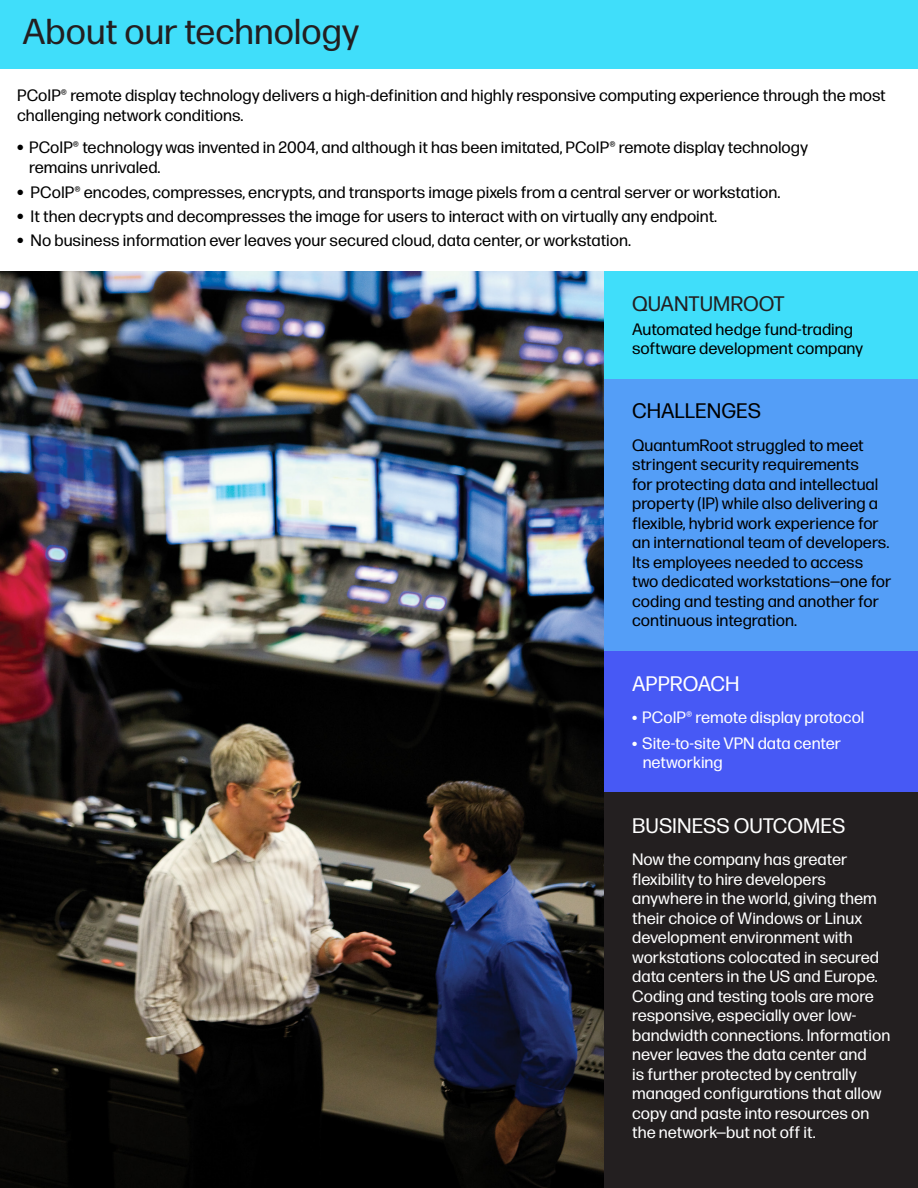
<style>
.page{position:relative;width:918px;height:1188px;background:#fff}
.page>*{position:absolute;margin:0;border:0;box-sizing:border-box;transform-origin:0 0}
.t1{font:36px "Forma DJR Micro";color:#231f20}
.t2{font:21px "Forma DJR Micro";color:#fff}
.t3{font:21px "Forma DJR Micro";color:#231f20}
.t4{font:21px "Forma DJR Micro";color:#000}
.t5{font:16.5px/19.5px "Forma DJR Micro";color:#000}
.t6{font:16.5px/19.5px "Forma DJR Micro";color:#fff}
</style>
<div class="page">
<div style="left:0;top:0;width:918px;height:69px;background:#40defa"></div>
<img style="left:0;top:271px;width:605px;height:917px">
<div style="left:605px;top:271px;width:313px;height:108px;background:#40defa"></div>
<div style="left:605px;top:379px;width:313px;height:272px;background:#549ef7"></div>
<div style="left:605px;top:651px;width:313px;height:143px;background:#4759f5"></div>
<div style="left:605px;top:793px;width:313px;height:395px;background:#231f20"></div>
<h1 class="t1" style="left:23px;top:5px;width:338px">About our technology</h1>
<p class="t5" style="left:17px;top:84px;width:870px">PCoIP® remote display technology delivers a high-definition and highly responsive computing experience through the most challenging network conditions.</p>
<p class="t5" style="left:29px;top:137px;width:780px;text-indent:-12px">● PCoIP® technology was invented in 2004, and although it has been imitated, PCoIP® remote display technology remains unrivaled.</p>
<p class="t5" style="left:17px;top:181px;width:765px">● PCoIP® encodes, compresses, encrypts, and transports image pixels from a central server or workstation.</p>
<p class="t5" style="left:17px;top:205px;width:702px">● It then decrypts and decompresses the image for users to interact with on virtually any endpoint.</p>
<p class="t5" style="left:17px;top:229px;width:615px">● No business information ever leaves your secured cloud, data center, or workstation.</p>
<p class="t3" style="left:632px;top:288px;width:154px">QUANTUMROOT</p>
<p class="t5" style="left:632px;top:318px;width:233px">Automated hedge fund-trading software development company</p>
<p class="t4" style="left:632px;top:396px;width:131px">CHALLENGES</p>
<p class="t5" style="left:632px;top:434px;width:261px">QuantumRoot struggled to meet stringent security requirements<br>for protecting data and intellectual property (IP) while also delivering a flexible, hybrid work experience for an international team of developers.<br>Its employees needed to access two dedicated workstations—one for coding and testing and another for continuous integration.</p>
<p class="t2" style="left:632px;top:668px;width:109px">APPROACH</p>
<p class="t6" style="left:632px;top:706px;width:234px">● PCoIP® remote display protocol</p>
<p class="t6" style="left:643px;top:732px;width:200px;text-indent:-10px">● Site-to-site VPN data center networking</p>
<p class="t2" style="left:632px;top:810px;width:215px">BUSINESS OUTCOMES</p>
<p class="t6" style="left:632px;top:848px;width:260px">Now the company has greater flexibility to hire developers anywhere in the world, giving them their choice of Windows or Linux development environment with workstations colocated in secured data centers in the US and Europe.<br>Coding and testing tools are more responsive, especially over low&shy;bandwidth connections. Information never leaves the data center and<br>is further protected by centrally managed configurations that allow copy and paste into resources on the network—but not off it.</p>
</div>
